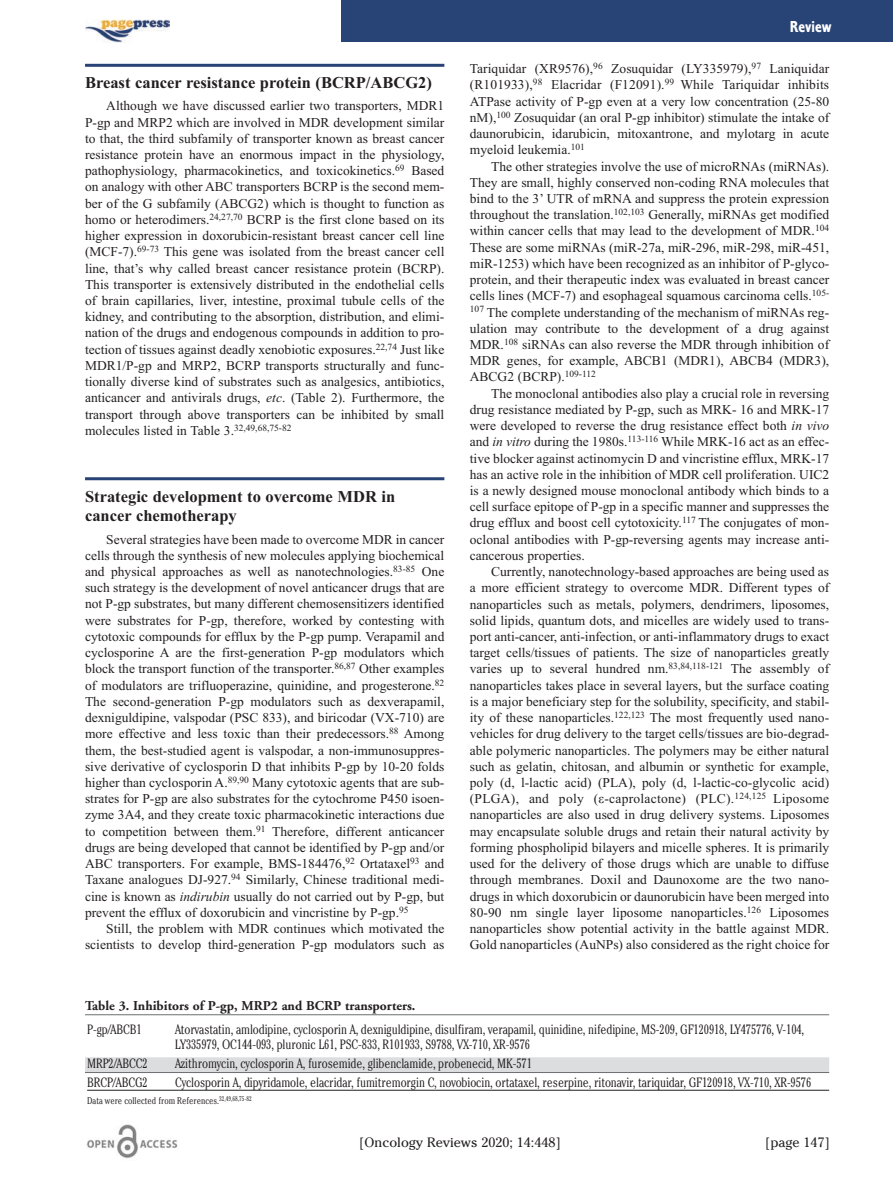
<style>
.page{position:relative;width:893px;height:1191px;background:#fff}
.page>*{position:absolute;margin:0;border:0;box-sizing:border-box;transform-origin:0 0}
.t1{font:700 16.5px/19.8px "Times New Roman";color:#231f20}
.t2{font:16.5px "Corinthian Bold Condensed Plain";color:#fff}
.t3{font:13.5px/16.2px "Times New Roman";color:#231f20;text-align:justify}
.t4{font:300 condensed 13.5px/15px "Cheltenham";letter-spacing:-.01em;color:#231f20}
.t5{font:700 13.5px "Adobe Garamond";color:#231f20}
.t6{font:13.5px "Cheltenham";color:#231f20}
.t7{font:300 condensed 9.75px "Cheltenham";color:#231f20}
.s1{font-style:italic}
</style>
<div class="page">
<div style="left:342px;top:0;width:551px;height:41px;background:#284375"></div>
<hr style="left:85px;top:64px;width:359px;height:3px;background:#284375">
<hr style="left:85px;top:477px;width:359px;height:3px;background:#284375">
<img style="left:85px;top:19px;width:85px;height:24px">
<img style="left:86px;top:1124px;width:92px;height:35px">
<hr style="left:85px;top:1014px;width:744px;height:1px;background:#6c6d70">
<div style="left:85px;top:1057px;width:744px;height:15px;background:#dcdddf"></div>
<hr style="left:85px;top:1072px;width:744px;height:1px;background:#6c6d70">
<hr style="left:87px;top:1090px;width:742px;height:1px;background:#231f20">
<p class="t1" style="left:85px;top:72px;width:348px">Breast cancer resistance protein (BCRP/ABCG2)</p>
<p class="t3" style="left:85px;top:98px;width:361px;text-indent:21px">Although we have discussed earlier two transporters, MDR1<br>P-gp and MRP2 which are involved in MDR development similar to that, the third subfamily of transporter known as breast cancer resistance protein have an enormous impact in the physiology, pathophysiology, pharmacokinetics, and toxicokinetics.<sup>69</sup> Based on analogy with other ABC transporters BCRP is the second mem&shy;ber of the G subfamily (ABCG2) which is thought to function as homo or heterodimers.<sup>24,27,70</sup> BCRP is the first clone based on its higher expression in doxorubicin-resistant breast cancer cell line (MCF-7).<sup>69-73</sup> This gene was isolated from the breast cancer cell line, that’s why called breast cancer resistance protein (BCRP).<br>This transporter is extensively distributed in the endothelial cells of brain capillaries, liver, intestine, proximal tubule cells of the kidney, and contributing to the absorption, distribution, and elimi&shy;nation of the drugs and endogenous compounds in addition to pro&shy;tection of tissues against deadly xenobiotic exposures.<sup>22,74</sup> Just like MDR1/P-gp and MRP2, BCRP transports structurally and func&shy;tionally diverse kind of substrates such as analgesics, antibiotics, anticancer and antivirals drugs, <span class="s1">etc</span>. (Table 2). Furthermore, the transport through above transporters can be inhibited by small molecules listed in Table 3.<sup>32,49,68,75-82</sup></p>
<p class="t1" style="left:85px;top:486px;width:312px">Strategic development to overcome MDR in cancer chemotherapy</p>
<p class="t3" style="left:85px;top:531px;width:361px;text-indent:21px">Several strategies have been made to overcome MDR in cancer cells through the synthesis of new molecules applying biochemical and physical approaches as well as nanotechnologies.<sup>83-85</sup> One such strategy is the development of novel anticancer drugs that are not P-gp substrates, but many different chemosensitizers identified were substrates for P-gp, therefore, worked by contesting with cytotoxic compounds for efflux by the P-gp pump. Verapamil and cyclosporine A are the first-generation P-gp modulators which block the transport function of the transporter.<sup>86,87</sup> Other examples of modulators are trifluoperazine, quinidine, and progesterone.<sup>82<br></sup>The second-generation P-gp modulators such as dexverapamil, dexniguldipine, valspodar (PSC 833), and biricodar (VX-710) are more effective and less toxic than their predecessors.<sup>88</sup> Among them, the best-studied agent is valspodar, a non-immunosuppres&shy;sive derivative of cyclosporin D that inhibits P-gp by 10-20 folds higher than cyclosporin A.<sup>89,90</sup> Many cytotoxic agents that are sub&shy;strates for P-gp are also substrates for the cytochrome P450 isoen&shy;zyme 3A4, and they create toxic pharmacokinetic interactions due to competition between them.<sup>91</sup> Therefore, different anticancer drugs are being developed that cannot be identified by P-gp and/or ABC transporters. For example, BMS-184476,<sup>92</sup> Ortataxel<sup>93</sup> and Taxane analogues DJ-927.<sup>94</sup> Similarly, Chinese traditional medi&shy;cine is known as <span class="s1">indirubin</span> usually do not carried out by P-gp, but prevent the efflux of doxorubicin and vincristine by P-gp.<sup>95</sup></p>
<p class="t3" style="left:85px;top:920px;width:361px;text-align:right">Still, the problem with MDR continues which motivated the scientists to develop third-generation P-gp modulators such as</p>
<p class="t2" style="left:790px;top:21px;width:43px">Review</p>
<p class="t3" style="left:470px;top:60px;width:361px">Tariquidar (XR9576),<sup>96</sup> Zosuquidar (LY335979),<sup>97</sup> Laniquidar (R101933),<sup>98</sup> Elacridar (F12091).<sup>99</sup> While Tariquidar inhibits ATPase activity of P-gp even at a very low concentration (25-80 nM),<sup>100</sup> Zosuquidar (an oral P-gp inhibitor) stimulate the intake of daunorubicin, idarubicin, mitoxantrone, and mylotarg in acute myeloid leukemia.<sup>101</sup></p>
<p class="t3" style="left:470px;top:158px;width:361px;text-indent:21px">The other strategies involve the use of microRNAs (miRNAs).<br>They are small, highly conserved non-coding RNA molecules that bind to the 3’ UTR of mRNA and suppress the protein expression throughout the translation.<sup>102,103</sup> Generally, miRNAs get modified within cancer cells that may lead to the development of MDR.<sup>104<br></sup>These are some miRNAs (miR-27a, miR-296, miR-298, miR-451, miR-1253) which have been recognized as an inhibitor of P-glyco&shy;protein, and their therapeutic index was evaluated in breast cancer cells lines (MCF-7) and esophageal squamous carcinoma cells.<sup>105- 107</sup> The complete understanding of the mechanism of miRNAs reg&shy;ulation may contribute to the development of a drug against MDR.<sup>108</sup> siRNAs can also reverse the MDR through inhibition of MDR genes, for example, ABCB1 (MDR1), ABCB4 (MDR3), ABCG2 (BCRP).<sup>109-112</sup></p>
<p class="t3" style="left:470px;top:385px;width:361px;text-indent:21px">The monoclonal antibodies also play a crucial role in reversing drug resistance mediated by P-gp, such as MRK- 16 and MRK-17 were developed to reverse the drug resistance effect both <span class="s1">in vivo </span>and <span class="s1">in vitro</span> during the 1980s.<sup>113-116</sup> While MRK-16 act as an effec&shy;tive blocker against actinomycin D and vincristine efflux, MRK-17 has an active role in the inhibition of MDR cell proliferation. UIC2 is a newly designed mouse monoclonal antibody which binds to a cell surface epitope of P-gp in a specific manner and suppresses the drug efflux and boost cell cytotoxicity.<sup>117</sup> The conjugates of mon&shy;oclonal antibodies with P-gp-reversing agents may increase anti&shy;cancerous properties.</p>
<p class="t3" style="left:470px;top:563px;width:361px;text-indent:21px">Currently, nanotechnology-based approaches are being used as a more efficient strategy to overcome MDR. Different types of nanoparticles such as metals, polymers, dendrimers, liposomes, solid lipids, quantum dots, and micelles are widely used to trans&shy;port anti-cancer, anti-infection, or anti-inflammatory drugs to exact target cells/tissues of patients. The size of nanoparticles greatly varies up to several hundred nm.<sup>83,84,118-121</sup> The assembly of nanoparticles takes place in several layers, but the surface coating is a major beneficiary step for the solubility, specificity, and stabil&shy;ity of these nanoparticles.<sup>122,123</sup> The most frequently used nano&shy;vehicles for drug delivery to the target cells/tissues are bio-degrad&shy;able polymeric nanoparticles. The polymers may be either natural such as gelatin, chitosan, and albumin or synthetic for example, poly (d, l-lactic acid) (PLA), poly (d, l-lactic-co-glycolic acid) (PLGA), and poly (ε-caprolactone) (PLC).<sup>124,125</sup> Liposome nanoparticles are also used in drug delivery systems. Liposomes may encapsulate soluble drugs and retain their natural activity by forming phospholipid bilayers and micelle spheres. It is primarily used for the delivery of those drugs which are unable to diffuse through membranes. Doxil and Daunoxome are the two nano&shy;drugs in which doxorubicin or daunorubicin have been merged into 80-90 nm single layer liposome nanoparticles.<sup>126</sup> Liposomes nanoparticles show potential activity in the battle against MDR.<br>Gold nanoparticles (AuNPs) also considered as the right choice for</p>
<p class="t5" style="left:85px;top:1000px;width:332px">Table 3. Inhibitors of P-gp, MRP2 and BCRP transporters.</p>
<p class="t4" style="left:87px;top:1023px;width:56px">P-gp/ABCB1</p>
<p class="t4" style="left:175px;top:1023px;width:631px">Atorvastatin, amlodipine, cyclosporin A, dexniguldipine, disulfiram, verapamil, quinidine, nifedipine, MS-209, GF120918, LY475776, V-104,<br>LY335979, OC144-093, pluronic L61, PSC-833, R101933, S9788, VX-710, XR-9576</p>
<p class="t4" style="left:87px;top:1057px;width:62px">MRP2/ABCC2</p>
<p class="t4" style="left:175px;top:1057px;width:358px">Azithromycin, cyclosporin A, furosemide, glibenclamide, probenecid, MK-571</p>
<p class="t4" style="left:87px;top:1076px;width:62px">BRCP/ABCG2</p>
<p class="t4" style="left:175px;top:1076px;width:638px">Cyclosporin A, dipyridamole, elacridar, fumitremorgin C, novobiocin, ortataxel, reserpine, ritonavir, tariquidar, GF120918, VX-710, XR-9576</p>
<p class="t7" style="left:87px;top:1096px;width:166px">Data were collected from References.<sup>32,49,68,75-82</sup></p>
<p class="t6" style="left:359px;top:1134px;width:203px">[Oncology Reviews 2020; 14:448]</p>
<p class="t6" style="left:765px;top:1134px;width:66px">[page 147]</p>
</div>
